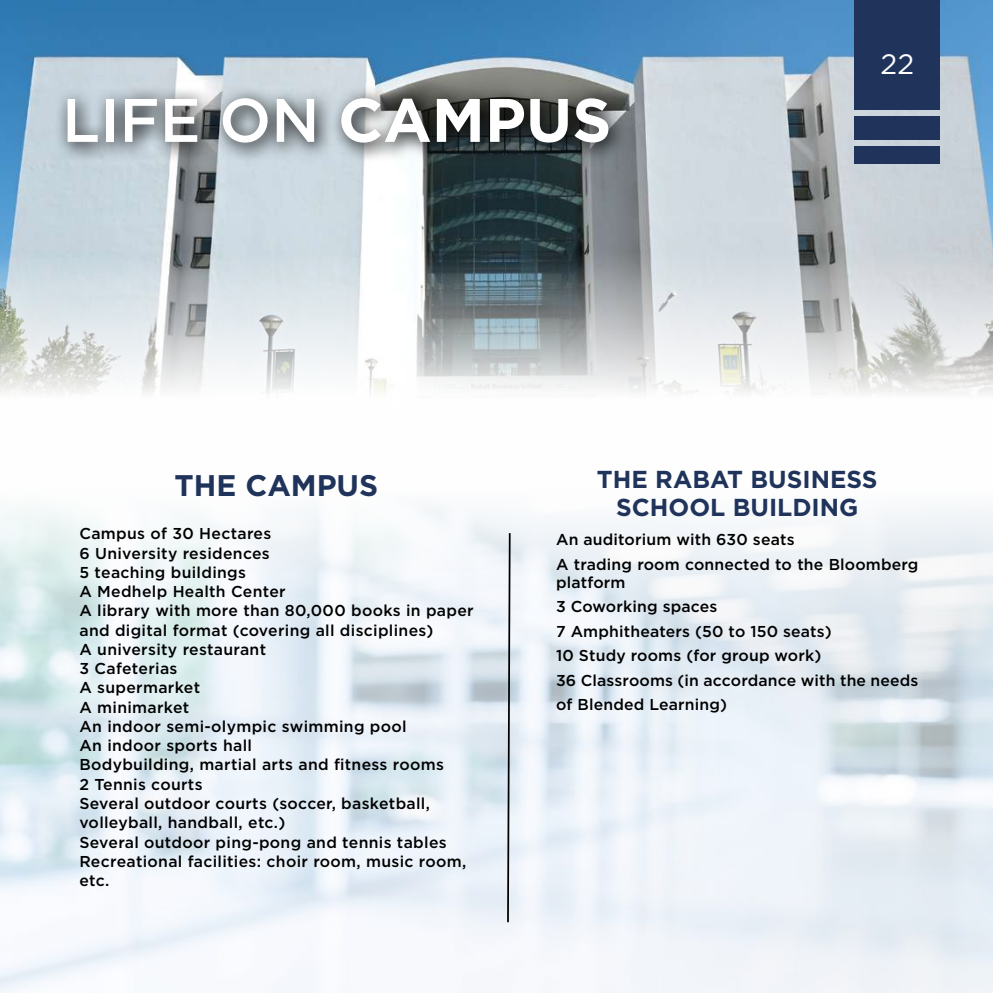
<style>
.page{position:relative;width:993px;height:993px;background:#fff}
.page>*{position:absolute;margin:0;border:0;box-sizing:border-box;transform-origin:0 0}
.t1{font:500 61.25px "Gotham";color:#fff}
.t2{font:700 29.75px "Gotham";color:#1f335b}
.t3{font:28px "Gotham";color:#fff}
.t4{font:700 24.5px/28px "Gotham";color:#1f335b;text-align:center}
.t5{font:500 15.75px/19.2px "Gotham";letter-spacing:.02em;color:#000}
.s1{font-weight:700}
</style>
<div class="page">
<img style="left:0;top:0;width:992px;height:571px">
<svg style="left:506px;top:531px;width:5px;height:392px;background:#94999e"></svg>
<svg style="left:55px;top:86px;width:572px;height:76px;background:#7b8285"></svg>
<div style="left:853px;top:0;width:85px;height:109px;background:#1f335b"></div>
<div style="left:853px;top:116px;width:85px;height:24px;background:#1f335b"></div>
<div style="left:853px;top:146px;width:85px;height:18px;background:#1f335b"></div>
<h1 class="t1" style="left:62px;top:80px;width:550px">LIFE ON <span class="s1">CAMPUS</span></h1>
<h3 class="t3" style="left:880px;top:46px;width:35px">22</h3>
<h2 class="t2" style="left:174px;top:465px;width:205px">THE CAMPUS</h2>
<h3 class="t4" style="left:596px;top:465px;width:282px">THE RABAT BUSINESS<br>SCHOOL BUILDING</h3>
<p class="t5" style="left:79px;top:523px;width:395px">Campus of 30 Hectares<br>6 University residences<br>5 teaching buildings<br>A Medhelp Health Center<br>A library with more than 80,000 books in paper and digital format (covering all disciplines)<br>A university restaurant<br>3 Cafeterias<br>A supermarket<br>A minimarket<br>An indoor semi-olympic swimming pool<br>An indoor sports hall<br>Bodybuilding, martial arts and fitness rooms<br>2 Tennis courts<br>Several outdoor courts (soccer, basketball, volleyball, handball, etc.)<br>Several outdoor ping-pong and tennis tables<br>Recreational facilities: choir room, music room, etc.</p>
<p class="t5" style="left:556px;top:527px;width:364px;line-height:24.5px">An auditorium with 630 seats<br>A trading room connected to the Bloomberg</p>
<p class="t5" style="left:556px;top:569px;width:364px;line-height:24.5px">platform<br>3 Coworking spaces<br>7 Amphitheaters (50 to 150 seats)<br>10 Study rooms (for group work)<br>36 Classrooms (in accordance with the needs of Blended Learning)</p>
</div>
